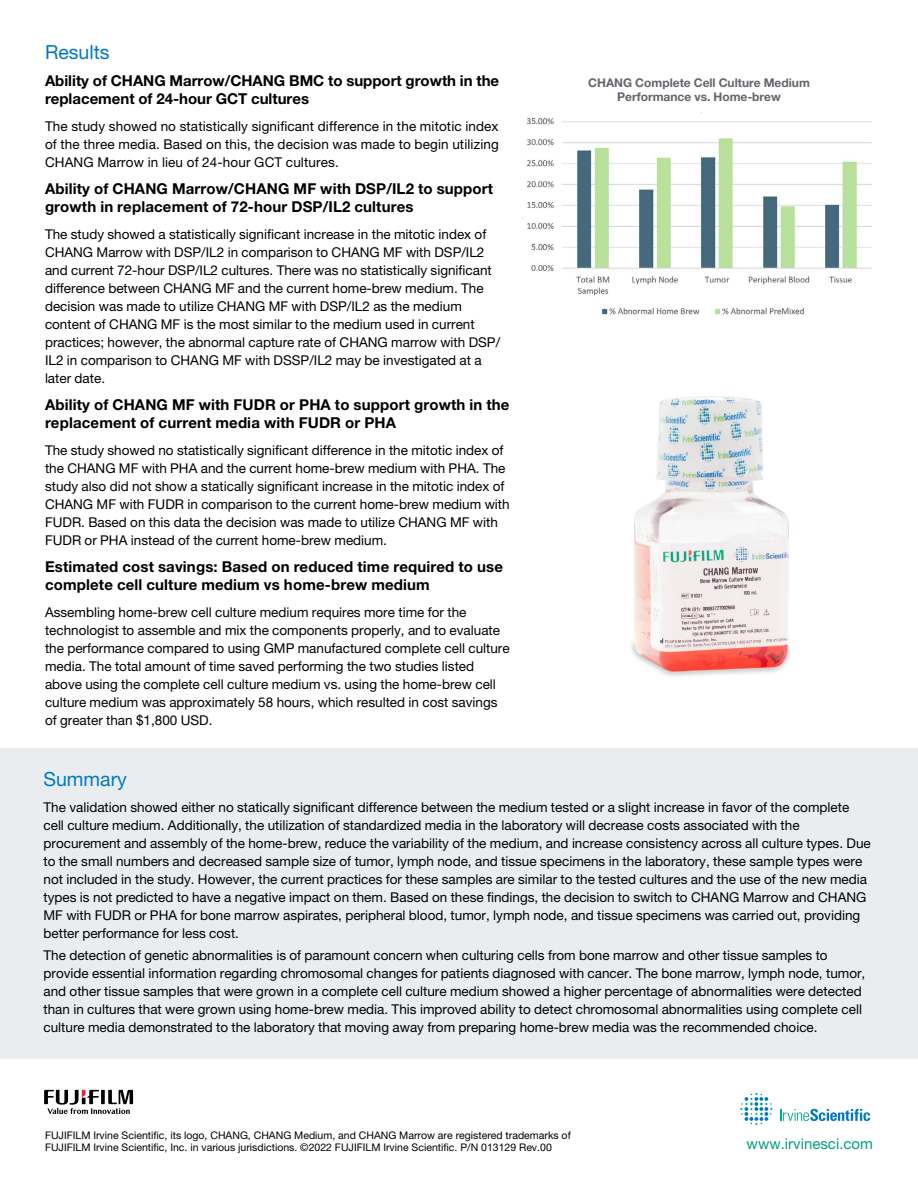
<style>
.page{position:relative;width:918px;height:1188px;background:#fff}
.page>*{position:absolute;margin:0;border:0;box-sizing:border-box;transform-origin:0 0}
.t1{font:19.5px "Helvetica Neue LT Pro";color:#0079c1}
.t2{font:700 15px/18px "Helvetica Neue LT Pro";letter-spacing:.01em;color:#000}
.t3{font:15px "Helvetica Neue LT Pro";color:#00a07e}
.t4{font:13.5px/18px "Helvetica Neue LT Pro";color:#000}
.t5{font:700 12px/14.4px "Helvetica Neue LT Pro";color:#63656b;text-align:center}
.t6{font:10.5px/12px "Helvetica Neue LT Pro";color:#000}
</style>
<div class="page">
<div style="left:0;top:748px;width:918px;height:311px;background:#eaedef"></div>
<svg style="left:44px;top:1090px;width:89px;height:24px"></svg>
<svg style="left:781px;top:1109px;width:89px;height:12px"></svg>
<svg style="left:740px;top:1093px;width:32px;height:32px"></svg>
<img style="left:522px;top:118px;width:350px;height:197px">
<img style="left:631px;top:396px;width:159px;height:281px">
<h1 class="t1" style="left:45px;top:40px;width:66px">Results</h1>
<p class="t2" style="left:45px;top:71px;width:456px">Ability of CHANG Marrow/CHANG BMC to support growth in the replacement of 24-hour GCT cultures</p>
<p class="t4" style="left:45px;top:117px;width:455px;text-align:justify">The study showed no statistically significant difference in the mitotic index of the three media. Based on this, the decision was made to begin utilizing CHANG Marrow in lieu of 24-hour GCT cultures.</p>
<p class="t2" style="left:45px;top:179px;width:450px">Ability of CHANG Marrow/CHANG MF with DSP/IL2 to support growth in replacement of 72-hour DSP/IL2 cultures</p>
<p class="t4" style="left:45px;top:225px;width:457px">The study showed a statistically significant increase in the mitotic index of CHANG Marrow with DSP/IL2 in comparison to CHANG MF with DSP/IL2 and current 72-hour DSP/IL2 cultures. There was no statistically significant difference between CHANG MF and the current home-brew medium. The decision was made to utilize CHANG MF with DSP/IL2 as the medium content of CHANG MF is the most similar to the medium used in current practices; however, the abnormal capture rate of CHANG marrow with DSP/ IL2 in comparison to CHANG MF with DSSP/IL2 may be investigated at a later date.</p>
<p class="t2" style="left:45px;top:395px;width:466px">Ability of CHANG MF with FUDR or PHA to support growth in the replacement of current media with FUDR or PHA</p>
<p class="t4" style="left:45px;top:441px;width:466px">The study showed no statistically significant difference in the mitotic index of the CHANG MF with PHA and the current home-brew medium with PHA. The study also did not show a statically significant increase in the mitotic index of CHANG MF with FUDR in comparison to the current home-brew medium with FUDR. Based on this data the decision was made to utilize CHANG MF with FUDR or PHA instead of the current home-brew medium.</p>
<p class="t2" style="left:45px;top:557px;width:459px">Estimated cost savings: Based on reduced time required to use complete cell culture medium vs home-brew medium</p>
<p class="t4" style="left:45px;top:603px;width:466px">Assembling home-brew cell culture medium requires more time for the technologist to assemble and mix the components properly, and to evaluate the performance compared to using GMP manufactured complete cell culture media. The total amount of time saved performing the two studies listed above using the complete cell culture medium vs. using the home-brew cell culture medium was approximately 58 hours, which resulted in cost savings of greater than $1,800 USD.</p>
<p class="t5" style="left:588px;top:75px;width:223px">CHANG Complete Cell Culture Medium<br>Performance vs. Home-brew</p>
<h1 class="t1" style="left:44px;top:768px;width:85px">Summary</h1>
<p class="t4" style="left:44px;top:798px;width:829px">The validation showed either no statically significant difference between the medium tested or a slight increase in favor of the complete cell culture medium. Additionally, the utilization of standardized media in the laboratory will decrease costs associated with the procurement and assembly of the home-brew, reduce the variability of the medium, and increase consistency across all culture types. Due to the small numbers and decreased sample size of tumor, lymph node, and tissue specimens in the laboratory, these sample types were not included in the study. However, the current practices for these samples are similar to the tested cultures and the use of the new media types is not predicted to have a negative impact on them. Based on these findings, the decision to switch to CHANG Marrow and CHANG MF with FUDR or PHA for bone marrow aspirates, peripheral blood, tumor, lymph node, and tissue specimens was carried out, providing better performance for less cost.</p>
<p class="t4" style="left:44px;top:946px;width:823px">The detection of genetic abnormalities is of paramount concern when culturing cells from bone marrow and other tissue samples to provide essential information regarding chromosomal changes for patients diagnosed with cancer. The bone marrow, lymph node, tumor, and other tissue samples that were grown in a complete cell culture medium showed a higher percentage of abnormalities were detected than in cultures that were grown using home-brew media. This improved ability to detect chromosomal abnormalities using complete cell culture media demonstrated to the laboratory that moving away from preparing home-brew media was the recommended choice.</p>
<p class="t6" style="left:45px;top:1130px;width:527px">FUJIFILM Irvine Scientific, its logo, CHANG, CHANG Medium, and CHANG Marrow are registered trademarks of<br>FUJIFILM Irvine Scientific, Inc. in various jurisdictions. ©2022 FUJIFILM Irvine Scientific. P/N 013129 Rev.00</p>
<p class="t3" style="left:747px;top:1135px;width:128px">www.irvinesci.com</p>
</div>
